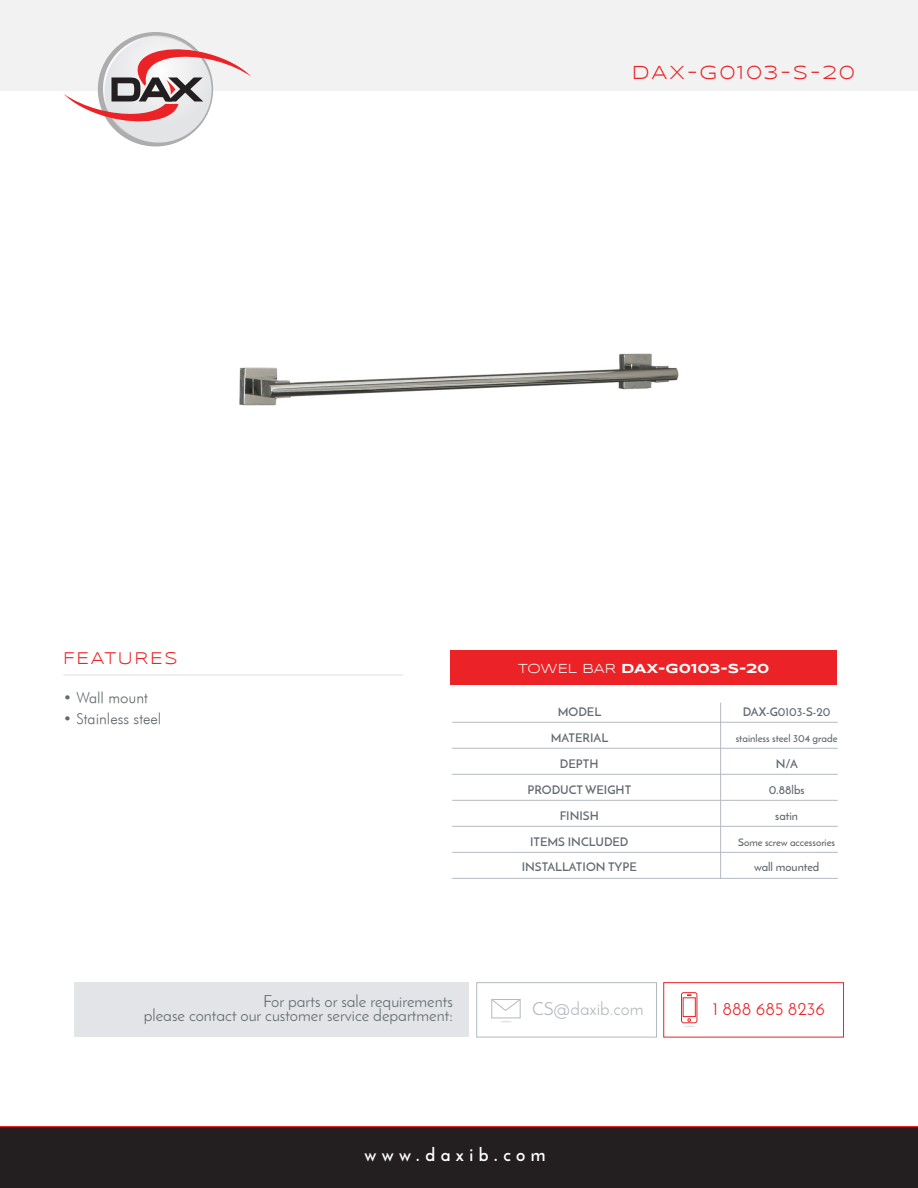
<style>
.page{position:relative;width:918px;height:1188px;background:#fff}
.page>*{position:absolute;margin:0;border:0;box-sizing:border-box;transform-origin:0 0}
.t1{font:19.5px "Syncopate";letter-spacing:.1em;color:#eb2326}
.t2{font:700 18px "Josefin Sans";letter-spacing:.3em;color:#fff}
.t3{font:18px "Josefin Sans";color:#b3bac0}
.t4{font:18px "Josefin Sans";color:#eb2326}
.t5{font:17.55px "Syncopate";letter-spacing:.1em;color:#eb2326;scale:.96 1}
.t6{font:16.5px/13.5px "Josefin Sans";color:#636b70;text-align:right}
.t7{font:italic 15px "Futura";color:#636b70}
.t8{font:700 13.5px "Syncopate";color:#fff}
.t9{font:600 12px/26px "Josefin Sans";color:#636b70;text-align:center}
.t10{font:600 10.5px "Josefin Sans";color:#636b70}
.s1{font-weight:400}
</style>
<div class="page">
<div style="left:0;top:1127px;width:918px;height:61px;background:#231f20"></div>
<svg style="left:196px;top:1127px;width:526px;height:1px"></svg>
<hr style="left:0;top:1126px;width:918px;height:1px;background:#eb2326">
<div style="left:451px;top:651px;width:386px;height:34px;background:#eb2326"></div>
<hr style="left:452px;top:878px;width:386px;height:1px;background:#b3bac0">
<hr style="left:452px;top:852px;width:386px;height:1px;background:#b3bac0">
<hr style="left:452px;top:826px;width:386px;height:1px;background:#b3bac0">
<hr style="left:452px;top:800px;width:386px;height:1px;background:#b3bac0">
<hr style="left:452px;top:774px;width:386px;height:1px;background:#b3bac0">
<hr style="left:452px;top:748px;width:386px;height:1px;background:#b3bac0">
<hr style="left:452px;top:722px;width:386px;height:1px;background:#b3bac0">
<hr style="left:720px;top:703px;width:1px;height:175px;background:#b3bac0">
<div style="left:0;top:0;width:918px;height:90px;background:#f2f2f3"></div>
<svg style="left:64px;top:36px;width:187px;height:107px"></svg>
<hr style="left:63px;top:674px;width:340px;height:2px;background:#e3e4e7">
<img style="left:239px;top:353px;width:440px;height:52px">
<div style="left:74px;top:983px;width:395px;height:54px;background:#e3e4e7"></div>
<div style="left:663px;top:982px;width:181px;height:55px;border:1px solid #eb2326"></div>
<div style="left:476px;top:982px;width:181px;height:55px;border:1px solid #b3bac0"></div>
<svg style="left:681px;top:992px;width:17px;height:35px"></svg>
<svg style="left:500px;top:1021px;width:12px;height:2px"></svg>
<div style="left:491px;top:999px;width:30px;height:19px;border:1px solid #b3bac0"></div>
<svg style="left:491px;top:999px;width:30px;height:12px"></svg>
<h3 class="t5" style="left:63px;top:648px;width:121px">FEATURES</h3>
<p class="t7" style="left:63px;top:688px;width:86px">• Wall mount</p>
<p class="t7" style="left:63px;top:709px;width:100px">• Stainless steel</p>
<h1 class="t1" style="left:632px;top:61px;width:225px">DAX-G0103-S-20</h1>
<p class="t8" style="left:518px;top:660px;width:253px"><span class="s1">TOWEL BAR</span> DAX-G0103-S-20</p>
<p class="t9" style="left:522px;top:699px;width:117px">MODEL<br>MATERIAL<br>DEPTH<br>PRODUCT WEIGHT<br>FINISH<br>ITEMS INCLUDED<br>INSTALLATION TYPE</p>
<p class="t9" style="left:743px;top:699px;width:89px">DAX-G0103-S-20</p>
<p class="t10" style="left:736px;top:732px;width:103px">stainless steel 304 grade</p>
<p class="t9" style="left:769px;top:750px;width:37px">N/A<br>0.88lbs satin</p>
<p class="t10" style="left:738px;top:835px;width:99px">Some screw accessories</p>
<p class="t9" style="left:754px;top:854px;width:67px">wall mounted</p>
<h3 class="t6" style="left:144px;top:995px;width:311px">For parts or sale requirements<br>please contact our customer service department:</h3>
<h2 class="t4" style="left:713px;top:998px;width:114px">1 888 685 8236</h2>
<h2 class="t3" style="left:532px;top:998px;width:113px">CS@daxib.com</h2>
<h2 class="t2" style="left:365px;top:1144px;width:182px">www.daxib.com</h2>
</div>
